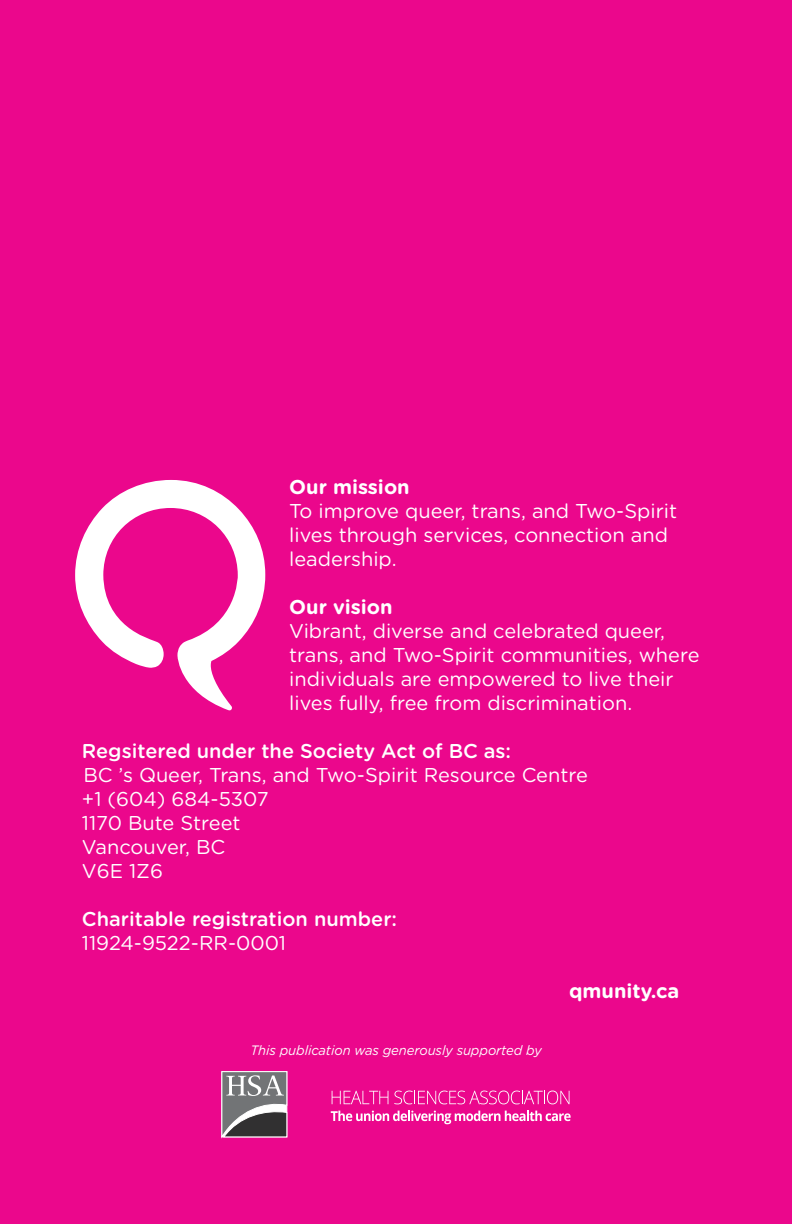
<style>
.page{position:relative;width:792px;height:1224px;background:#eb078c}
.page>*{position:absolute;margin:0;border:0;box-sizing:border-box;transform-origin:0 0}
.t1{font:20px/24px "Gotham Rounded";color:#fff}
.t2{font:500 20px "Gotham Rounded";color:#fff}
.t3{font:700 20px "Gotham Rounded";color:#fff}
.t4{font:italic 13.6px "Gotham Rounded";letter-spacing:-.005em;color:#fff;scale:.96 1}
</style>
<div class="page">
<svg style="left:221px;top:1071px;width:66px;height:66px"></svg>
<svg style="left:332px;top:1091px;width:56px;height:13px"></svg>
<svg style="left:394px;top:1091px;width:176px;height:13px"></svg>
<svg style="left:331px;top:1111px;width:240px;height:13px"></svg>
<svg style="left:75px;top:480px;width:190px;height:230px"></svg>
<p class="t3" style="left:289px;top:473px;width:122px">Our mission</p>
<p class="t1" style="left:289px;top:498px;width:389px">To improve queer, trans, and Two-Spirit lives through services, connection and leadership.</p>
<p class="t3" style="left:289px;top:593px;width:105px">Our vision</p>
<p class="t1" style="left:289px;top:618px;width:412px">Vibrant, diverse and celebrated queer, trans, and Two-Spirit communities, where individuals are empowered to live their lives fully, free from discrimination.</p>
<p class="t2" style="left:82px;top:737px;width:431px">Regsitered under the Society Act of BC as:</p>
<p class="t1" style="left:82px;top:762px;width:508px">BC ’s Queer, Trans, and Two-Spirit Resource Centre +1 (604) 684-5307<br>1170 Bute Street<br>Vancouver, BC<br>V6E 1Z6</p>
<p class="t2" style="left:82px;top:905px;width:317px">Charitable registration number:</p>
<p class="t1" style="left:82px;top:930px;width:206px">11924-9522-RR-0001</p>
<p class="t3" style="left:569px;top:977px;width:112px">qmunity.ca</p>
<p class="t4" style="left:251px;top:1041px;width:305px">This publication was generously supported by</p>
</div>
